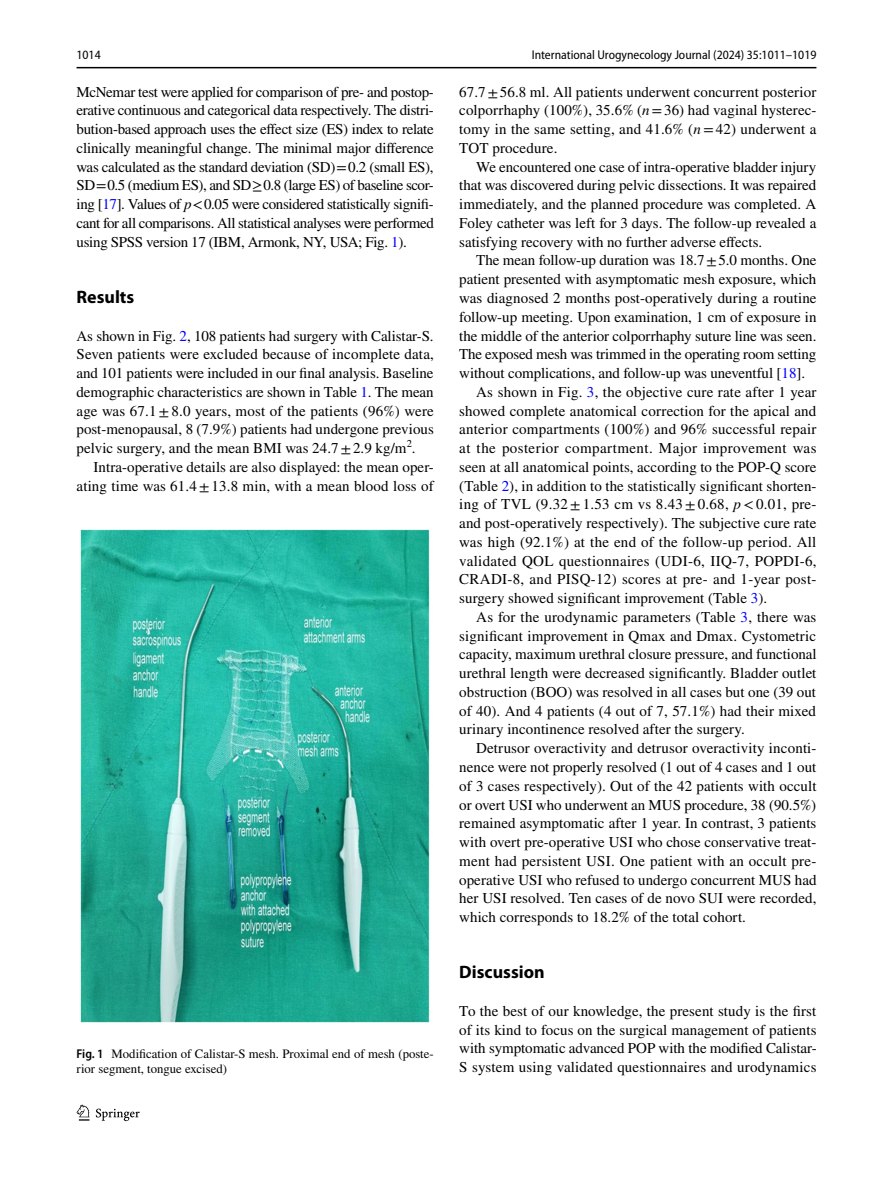
<style>
.page{position:relative;width:893px;height:1187px;background:#fff}
.page>*{position:absolute;margin:0;border:0;box-sizing:border-box;transform-origin:0 0}
.t1{font:700 18px "Myriad Pro";color:#000}
.t2{font:15px/18.8px "STIX";letter-spacing:.005em;color:#000;text-align:justify}
.t3{font:15px "STIX";letter-spacing:.03em;color:#000}
.t4{font:12.75px/15px "STIX";color:#000}
.t5{font:semi-condensed 12.75px "Myriad Pro";color:#000}
.s1{color:#00f}
.s2{font-style:italic}
.s3{font-family:"Myriad Pro";font-weight:600;font-stretch:semi-condensed}
</style>
<div class="page">
<hr style="left:77px;top:67px;width:739px;height:1px;background:#000">
<svg style="left:77px;top:1104px;width:12px;height:16px"></svg>
<svg style="left:96px;top:1108px;width:44px;height:12px"></svg>
<img style="left:81px;top:529px;width:348px;height:493px">
<p class="t5" style="left:77px;top:48px;width:26px">1014</p>
<p class="t5" style="left:532px;top:48px;width:286px">International Urogynecology Journal (2024) 35:1011–1019</p>
<p class="t2" style="left:77px;top:83px;width:359px">McNemar test were applied for comparison of pre- and postop&shy;erative continuous and categorical data respectively. The distri&shy;bution-based approach uses the effect size (ES) index to relate clinically meaningful change. The minimal major difference was calculated as the standard deviation (SD)=0.2 (small ES), SD=0.5 (medium ES), and SD≥0.8 (large ES) of baseline scor&shy;ing [<span class="s1">17</span>]. Values of <span class="s2">p</span>&lt;0.05 were considered statistically signifi&shy;cant for all comparisons. All statistical analyses were performed using SPSS version 17 (IBM, Armonk, NY, USA; Fig. <span class="s1">1</span>).</p>
<p class="t2" style="left:459px;top:83px;width:359px">67.7±56.8 ml. All patients underwent concurrent posterior colporrhaphy (100%), 35.6% (<span class="s2">n</span>=36) had vaginal hysterec&shy;tomy in the same setting, and 41.6% (<span class="s2">n</span>=42) underwent a TOT procedure.</p>
<p class="t2" style="left:459px;top:158px;width:359px;text-indent:17px">We encountered one case of intra-operative bladder injury that was discovered during pelvic dissections. It was repaired immediately, and the planned procedure was completed. A Foley catheter was left for 3 days. The follow-up revealed a satisfying recovery with no further adverse effects.</p>
<p class="t2" style="left:476px;top:252px;width:342px">The mean follow-up duration was 18.7±5.0 months. One</p>
<p class="t2" style="left:459px;top:271px;width:359px">patient presented with asymptomatic mesh exposure, which</p>
<p class="t2" style="left:459px;top:289px;width:359px">was diagnosed 2 months post-operatively during a routine</p>
<p class="t2" style="left:459px;top:308px;width:359px">follow-up meeting. Upon examination, 1 cm of exposure in</p>
<p class="t2" style="left:459px;top:327px;width:359px">the middle of the anterior colporrhaphy suture line was seen.</p>
<p class="t2" style="left:459px;top:346px;width:359px">The exposed mesh was trimmed in the operating room setting</p>
<p class="t2" style="left:459px;top:364px;width:347px">without complications, and follow-up was uneventful [<span class="s1">18</span>].</p>
<p class="t2" style="left:476px;top:383px;width:342px">As shown in Fig. <span class="s1">3</span>, the objective cure rate after 1 year</p>
<p class="t2" style="left:459px;top:402px;width:359px">showed complete anatomical correction for the apical and</p>
<p class="t2" style="left:459px;top:421px;width:359px">anterior compartments (100%) and 96% successful repair</p>
<p class="t3" style="left:459px;top:437px;width:359px">at the posterior compartment. Major improvement was</p>
<p class="t2" style="left:459px;top:458px;width:359px">seen at all anatomical points, according to the POP-Q score</p>
<p class="t2" style="left:459px;top:477px;width:359px">(Table <span class="s1">2</span>), in addition to the statistically significant shorten-</p>
<p class="t2" style="left:459px;top:496px;width:359px">ing of TVL (9.32±1.53 cm vs 8.43±0.68, <span class="s2">p</span>&lt;0.01, pre-</p>
<p class="t2" style="left:459px;top:514px;width:359px">and post-operatively respectively). The subjective cure rate</p>
<p class="t2" style="left:459px;top:533px;width:359px">was high (92.1%) at the end of the follow-up period. All</p>
<p class="t2" style="left:459px;top:552px;width:359px">validated QOL questionnaires (UDI-6, IIQ-7, POPDI-6,</p>
<p class="t2" style="left:459px;top:571px;width:359px">CRADI-8, and PISQ-12) scores at pre- and 1-year post-</p>
<p class="t2" style="left:459px;top:589px;width:309px">surgery showed significant improvement (Table <span class="s1">3</span>).</p>
<p class="t2" style="left:476px;top:608px;width:342px">As for the urodynamic parameters (Table <span class="s1">3</span>, there was</p>
<p class="t2" style="left:459px;top:627px;width:358px">significant improvement in Qmax and Dmax. Cystometric</p>
<p class="t2" style="left:459px;top:646px;width:359px">capacity, maximum urethral closure pressure, and functional</p>
<p class="t2" style="left:459px;top:664px;width:359px">urethral length were decreased significantly. Bladder outlet</p>
<p class="t2" style="left:459px;top:683px;width:358px">obstruction (BOO) was resolved in all cases but one (39 out</p>
<p class="t2" style="left:459px;top:702px;width:358px">of 40). And 4 patients (4 out of 7, 57.1%) had their mixed</p>
<p class="t2" style="left:459px;top:721px;width:287px">urinary incontinence resolved after the surgery.</p>
<p class="t2" style="left:476px;top:739px;width:342px">Detrusor overactivity and detrusor overactivity inconti-</p>
<p class="t2" style="left:459px;top:758px;width:359px">nence were not properly resolved (1 out of 4 cases and 1 out</p>
<p class="t2" style="left:459px;top:777px;width:359px">of 3 cases respectively). Out of the 42 patients with occult</p>
<p class="t2" style="left:459px;top:796px;width:358px">or overt USI who underwent an MUS procedure, 38 (90.5%)</p>
<p class="t2" style="left:459px;top:814px;width:359px">remained asymptomatic after 1 year. In contrast, 3 patients</p>
<p class="t2" style="left:459px;top:833px;width:359px">with overt pre-operative USI who chose conservative treat-</p>
<p class="t2" style="left:459px;top:852px;width:359px">ment had persistent USI. One patient with an occult pre-</p>
<p class="t2" style="left:459px;top:871px;width:359px">operative USI who refused to undergo concurrent MUS had</p>
<p class="t2" style="left:459px;top:889px;width:359px">her USI resolved. Ten cases of de novo SUI were recorded,</p>
<p class="t2" style="left:459px;top:908px;width:288px">which corresponds to 18.2% of the total cohort.</p>
<p class="t1" style="left:77px;top:285px;width:59px">Results</p>
<p class="t2" style="left:77px;top:327px;width:359px">As shown in Fig. <span class="s1">2</span>, 108 patients had surgery with Calistar-S.<br>Seven patients were excluded because of incomplete data, and 101 patients were included in our final analysis. Baseline demographic characteristics are shown in Table <span class="s1">1</span>. The mean age was 67.1±8.0 years, most of the patients (96%) were post-menopausal, 8 (7.9%) patients had undergone previous pelvic surgery, and the mean BMI was 24.7±2.9 kg/m<sup>2</sup>.</p>
<p class="t2" style="left:77px;top:458px;width:359px;text-align:right">Intra-operative details are also displayed: the mean oper&shy;ating time was 61.4±13.8 min, with a mean blood loss of</p>
<p class="t4" style="left:77px;top:1046px;width:359px"><span class="s3">Fig. 1</span> Modification of Calistar-S mesh. Proximal end of mesh (poste&shy;rior segment, tongue excised)</p>
<p class="t1" style="left:459px;top:960px;width:87px">Discussion</p>
<p class="t2" style="left:459px;top:1002px;width:359px">To the best of our knowledge, the present study is the first of its kind to focus on the surgical management of patients with symptomatic advanced POP with the modified Calistar-S system using validated questionnaires and urodynamics</p>
</div>
